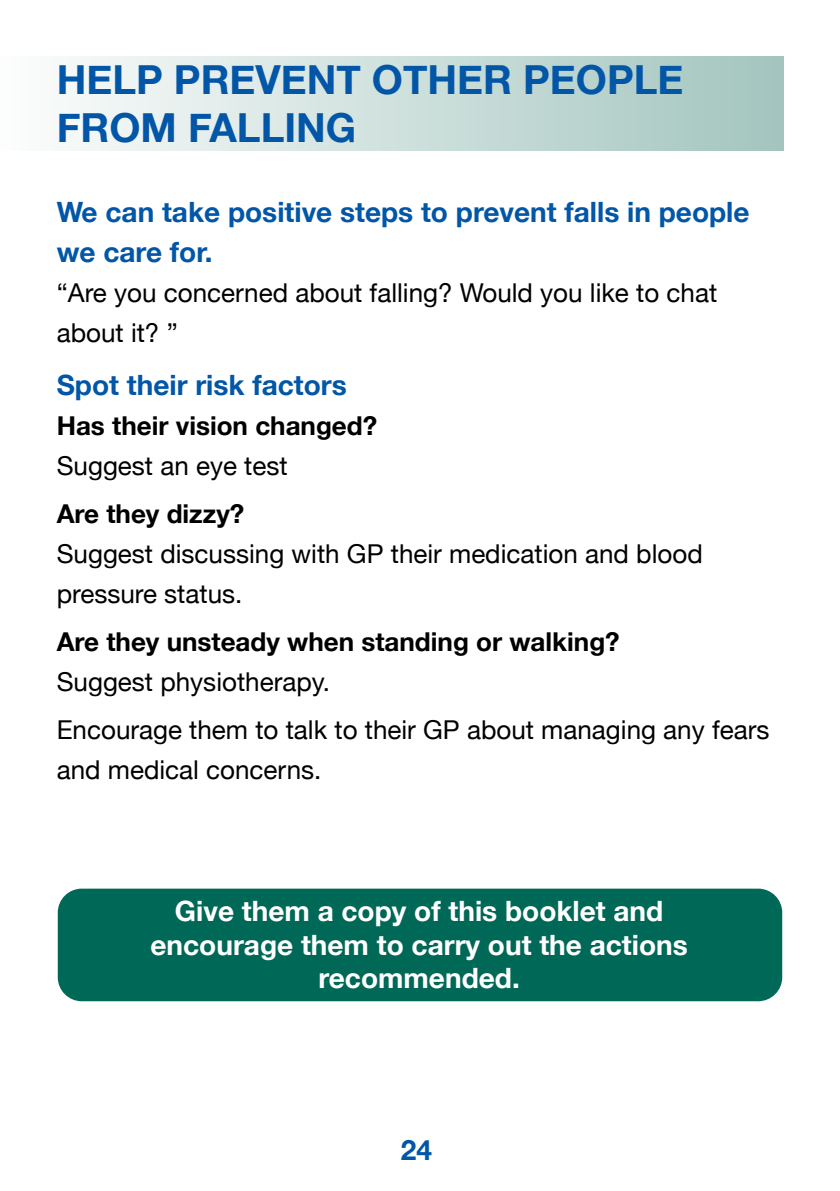
<style>
.page{position:relative;width:840px;height:1191px;background:#fff}
.page>*{position:absolute;margin:0;border:0;box-sizing:border-box;transform-origin:0 0}
.t1{font:700 40px/48px "Helvetica Neue";color:#0256a7}
.t2{font:700 28px/40px "Helvetica Neue";color:#0256a7}
.t3{font:700 28px/33.6px "Helvetica Neue";color:#fff;text-align:center}
.t4{font:26px/40px "Helvetica Neue";color:#000}
.t5{font:700 26px "Helvetica Neue";color:#000}
</style>
<div class="page">
<div style="left:0;top:56px;width:782px;height:94px;background:linear-gradient(to right,#fdfdfd,#a4c5be)"></div>
<div style="left:58px;top:888px;width:723px;height:113px;background:#006857;border-radius:24px"></div>
<h1 class="t1" style="left:57px;top:56px;width:628px">HELP PREVENT OTHER PEOPLE<br>FROM FALLING</h1>
<p class="t2" style="left:57px;top:192px;width:694px">We can take positive steps to prevent falls in people we care for.</p>
<p class="t4" style="left:57px;top:274px;width:661px">“Are you concerned about falling? Would you like to chat about it? ”</p>
<p class="t2" style="left:57px;top:366px;width:291px">Spot their risk factors</p>
<p class="t5" style="left:57px;top:405px;width:322px">Has their vision changed?</p>
<p class="t4" style="left:57px;top:447px;width:232px">Suggest an eye test</p>
<p class="t5" style="left:57px;top:493px;width:189px">Are they dizzy?</p>
<p class="t4" style="left:57px;top:535px;width:647px">Suggest discussing with GP their medication and blood pressure status.</p>
<p class="t5" style="left:57px;top:621px;width:564px">Are they unsteady when standing or walking?</p>
<p class="t4" style="left:57px;top:659px;width:713px;line-height:48px">Suggest physiotherapy.<br>Encourage them to talk to their GP about managing any fears</p>
<p class="t4" style="left:57px;top:751px;width:266px">and medical concerns.</p>
<p class="t3" style="left:150px;top:895px;width:538px">Give them a copy of this booklet and encourage them to carry out the actions recommended.</p>
<p class="t2" style="left:400px;top:1130px;width:33px">24</p>
</div>
